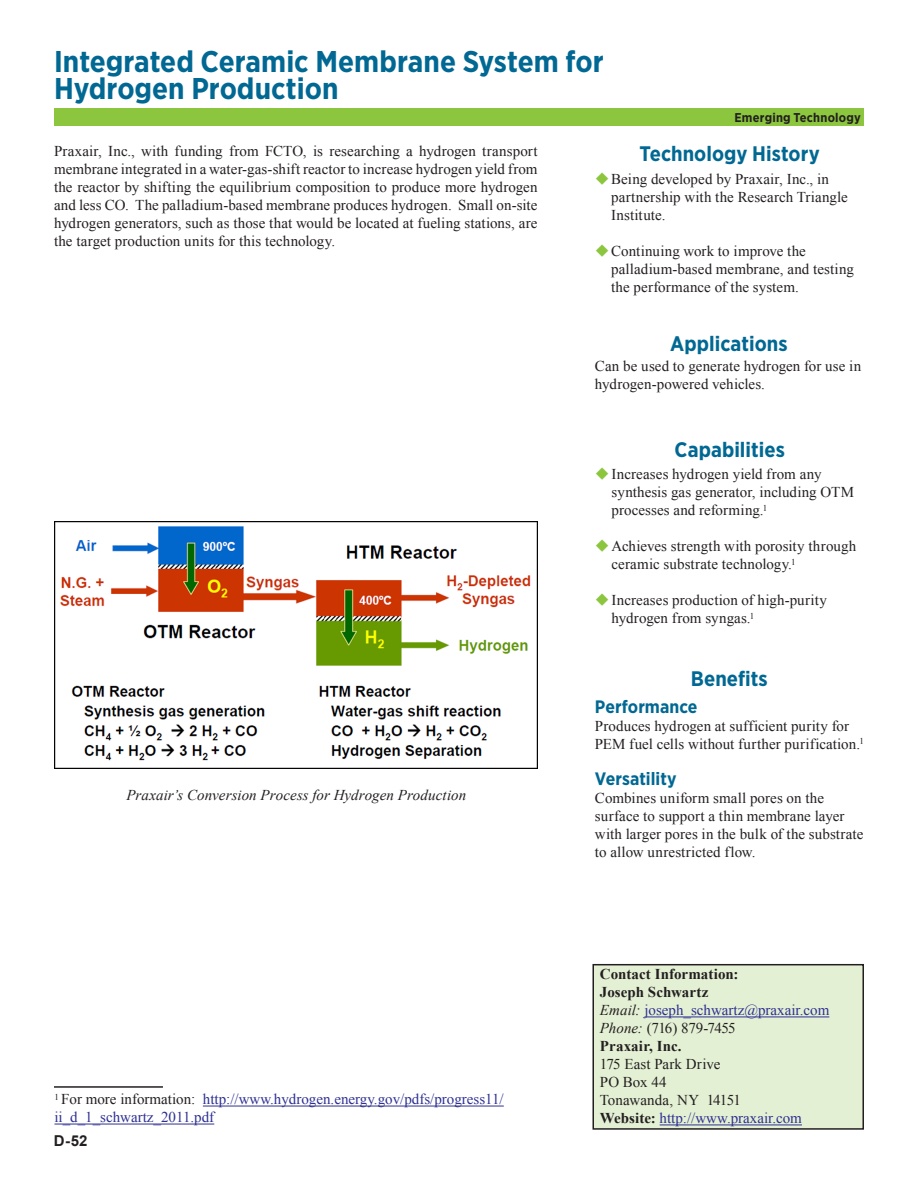
<style>
.page{position:relative;width:918px;height:1188px;background:#fff}
.page>*{position:absolute;margin:0;border:0;box-sizing:border-box;transform-origin:0 0}
.heading_1{font:700 30px/27px "Gotham Narrow";color:#006893}
.t1{font:700 21px "Gotham Narrow";color:#006893}
.t2{font:700 18px "Gotham Narrow";letter-spacing:.005em;color:#006893}
.t3{font:15px/18px "Times New Roman";letter-spacing:.005em;color:#231f20}
.t4{font:15px/18px "Times New Roman";color:#2e3092}
.heading_1-2{font:italic 15px "Times New Roman";letter-spacing:.005em;color:#231f20}
.t5{font:700 15px "Times New Roman";letter-spacing:.005em;color:#231f20}
.t6{font:15px "Times New Roman";letter-spacing:-.04em;color:#231f20}
.t7{font:700 15px "Arial";color:#231f20}
.t8{font:700 12.75px "Gotham Narrow";letter-spacing:.015em;color:#231f20}
.s1{color:#231f20}
.s2{color:#8bc63e}
.s3{font-style:italic;color:#231f20}
.s4{font-style:italic}
.s5{font-weight:700;color:#231f20}
</style>
<div class="page">
<div style="left:54px;top:108px;width:810px;height:18px;background:#8bc63e"></div>
<div style="left:593px;top:965px;width:270px;height:164px;background:#e4f0d4"></div>
<div style="left:592px;top:964px;width:272px;height:166px;border:2px solid #231f20"></div>
<hr style="left:644px;top:1017px;width:185px;height:1px;background:#2e3092">
<hr style="left:660px;top:1125px;width:142px;height:1px;background:#2e3092">
<img style="left:54px;top:522px;width:484px;height:247px">
<hr style="left:54px;top:1086px;width:109px;height:2px;background:#231f20">
<hr style="left:203px;top:1106px;width:301px;height:1px;background:#2e3092">
<hr style="left:54px;top:1124px;width:160px;height:1px;background:#2e3092">
<p class="heading_1" style="left:54px;top:47px;width:551px">Integrated Ceramic Membrane System for<br>Hydrogen Production</p>
<p class="t8" style="left:734px;top:109px;width:128px">Emerging Technology</p>
<p class="t3" style="left:54px;top:142px;width:485px;text-align:justify">Praxair, Inc., with funding from FCTO, is researching a hydrogen transport membrane integrated in a water-gas-shift reactor to increase hydrogen yield from the reactor by shifting the equilibrium composition to produce more hydrogen and less CO. The palladium-based membrane produces hydrogen. Small on-site hydrogen generators, such as those that would be located at fueling stations, are the target production units for this technology.</p>
<p class="heading_1-2" style="left:126px;top:784px;width:342px">Praxair’s Conversion Process for Hydrogen Production</p>
<p class="t4" style="left:54px;top:1090px;width:451px"><sup>1</sup> <span class="s1">For more information:</span> http://www.hydrogen.energy.gov/pdfs/progress11/ ii_d_1_schwartz_2011.pdf</p>
<p class="t7" style="left:54px;top:1131px;width:35px">D-52</p>
<p class="t1" style="left:640px;top:140px;width:182px">Technology History</p>
<p class="t3" style="left:611px;top:170px;width:238px;text-indent:-16px"><span class="s2">◆</span>Being developed by Praxair, Inc., in partnership with the Research Triangle<br>Institute.</p>
<p class="t3" style="left:611px;top:242px;width:244px;text-indent:-16px"><span class="s2">◆</span>Continuing work to improve the palladium-based membrane, and testing the performance of the system.</p>
<p class="t1" style="left:670px;top:330px;width:119px">Applications</p>
<p class="t3" style="left:595px;top:357px;width:268px">Can be used to generate hydrogen for use in hydrogen-powered vehicles.</p>
<p class="t1" style="left:675px;top:436px;width:112px">Capabilities</p>
<p class="t3" style="left:611px;top:465px;width:244px;text-indent:-16px"><span class="s2">◆</span>Increases hydrogen yield from any synthesis gas generator, including OTM processes and reforming.<sup>1</sup></p>
<p class="t3" style="left:611px;top:537px;width:246px;text-indent:-16px"><span class="s2">◆</span>Achieves strength with porosity through ceramic substrate technology.<sup>1</sup></p>
<p class="t3" style="left:611px;top:591px;width:217px;text-indent:-16px"><span class="s2">◆</span>Increases production of high-purity hydrogen from syngas.<sup>1</sup></p>
<p class="t1" style="left:691px;top:665px;width:78px">Benefits</p>
<p class="t2" style="left:595px;top:695px;width:104px">Performance</p>
<p class="t3" style="left:595px;top:717px;width:270px">Produces hydrogen at sufficient purity for<br>PEM fuel cells without further purification.<sup>1</sup></p>
<p class="t2" style="left:595px;top:767px;width:83px">Versatility</p>
<p class="t3" style="left:595px;top:789px;width:270px">Combines uniform small pores on the surface to support a thin membrane layer with larger pores in the bulk of the substrate to allow unrestricted flow.</p>
<p class="t5" style="left:600px;top:964px;width:140px">Contact Information:</p>
<p class="t5" style="left:600px;top:982px;width:110px">Joseph Schwartz</p>
<p class="t4" style="left:600px;top:1001px;width:231px"><span class="s3">Email:</span> joseph_schwartz@praxair.com</p>
<p class="t6" style="left:600px;top:1018px;width:137px"><span class="s4">Phone:</span> (716) 879-7455</p>
<p class="t5" style="left:600px;top:1036px;width:83px">Praxair, Inc.</p>
<p class="t3" style="left:600px;top:1055px;width:122px">175 East Park Drive</p>
<p class="t3" style="left:600px;top:1073px;width:68px">PO Box 44</p>
<p class="t3" style="left:600px;top:1091px;width:142px">Tonawanda, NY 14151</p>
<p class="t4" style="left:600px;top:1109px;width:203px"><span class="s5">Website:</span> http://www.praxair.com</p>
</div>
